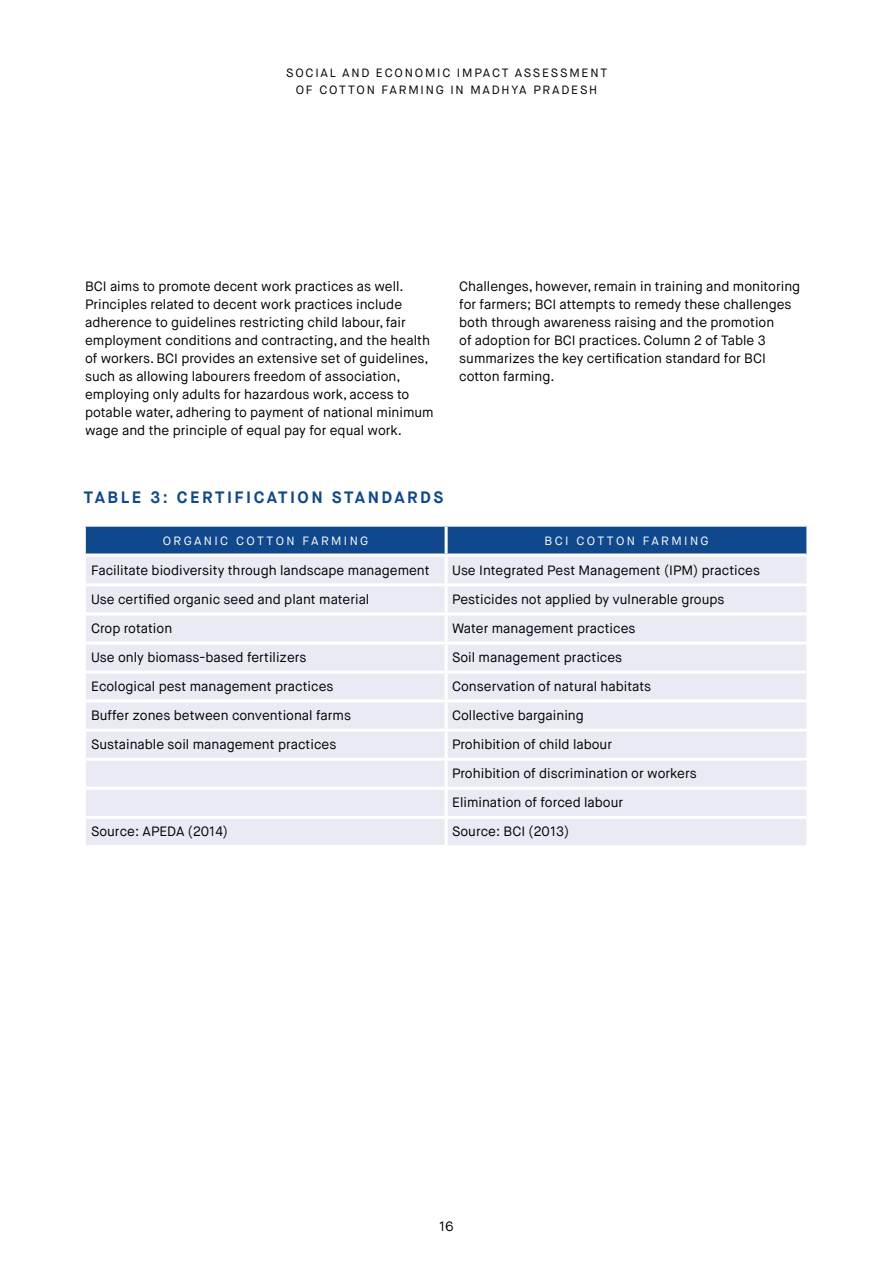
<style>
.page{position:relative;width:893px;height:1263px;background:#fff}
.page>*{position:absolute;margin:0;border:0;box-sizing:border-box;transform-origin:0 0}
.t1{font:700 16.5px "Maison Neue";letter-spacing:.15em;color:#0f488c}
.t2{font:13.5px/18px "Maison Neue";color:#000}
.t3{font:12px/16.5px "Maison Neue";letter-spacing:.15em;color:#000;text-align:center}
.t4{font:12px "Maison Neue";letter-spacing:.2em;color:#fff}
</style>
<div class="page">
<div style="left:86px;top:527px;width:720px;height:26px;background:#0f488c"></div>
<div style="left:86px;top:556px;width:720px;height:289px;background:#e9eaf4"></div>
<hr style="left:445px;top:527px;width:3px;height:26px;background:#fff">
<hr style="left:445px;top:556px;width:3px;height:27px;background:#fff">
<hr style="left:445px;top:586px;width:3px;height:26px;background:#fff">
<hr style="left:445px;top:615px;width:3px;height:26px;background:#fff">
<hr style="left:445px;top:644px;width:3px;height:27px;background:#fff">
<hr style="left:445px;top:674px;width:3px;height:25px;background:#fff">
<hr style="left:445px;top:702px;width:3px;height:27px;background:#fff">
<hr style="left:445px;top:732px;width:3px;height:26px;background:#fff">
<hr style="left:445px;top:761px;width:3px;height:26px;background:#fff">
<hr style="left:445px;top:790px;width:3px;height:26px;background:#fff">
<hr style="left:445px;top:819px;width:3px;height:26px;background:#fff">
<hr style="left:86px;top:583px;width:360px;height:3px;background:#fff">
<hr style="left:446px;top:583px;width:360px;height:3px;background:#fff">
<hr style="left:86px;top:612px;width:360px;height:3px;background:#fff">
<hr style="left:446px;top:612px;width:360px;height:3px;background:#fff">
<hr style="left:86px;top:641px;width:360px;height:3px;background:#fff">
<hr style="left:446px;top:641px;width:360px;height:3px;background:#fff">
<hr style="left:86px;top:671px;width:360px;height:3px;background:#fff">
<hr style="left:446px;top:671px;width:360px;height:3px;background:#fff">
<hr style="left:86px;top:699px;width:360px;height:3px;background:#fff">
<hr style="left:446px;top:699px;width:360px;height:3px;background:#fff">
<hr style="left:86px;top:729px;width:360px;height:3px;background:#fff">
<hr style="left:446px;top:729px;width:360px;height:3px;background:#fff">
<hr style="left:86px;top:758px;width:360px;height:3px;background:#fff">
<hr style="left:446px;top:758px;width:360px;height:3px;background:#fff">
<hr style="left:86px;top:787px;width:360px;height:3px;background:#fff">
<hr style="left:446px;top:787px;width:360px;height:3px;background:#fff">
<hr style="left:86px;top:816px;width:360px;height:3px;background:#fff">
<hr style="left:446px;top:816px;width:360px;height:3px;background:#fff">
<p class="t3" style="left:286px;top:65px;width:322px">SOCIAL AND ECONOMIC IMPACT ASSESSMENT<br>OF COTTON FARMING IN MADHYA PRADESH</p>
<p class="t2" style="left:85px;top:278px;width:350px">BCI aims to promote decent work practices as well.<br>Principles related to decent work practices include adherence to guidelines restricting child labour, fair employment conditions and contracting, and the health of workers. BCI provides an extensive set of guidelines, such as allowing labourers freedom of association, employing only adults for hazardous work, access to potable water, adhering to payment of national minimum wage and the principle of equal pay for equal work.</p>
<p class="t2" style="left:459px;top:278px;width:342px">Challenges, however, remain in training and monitoring for farmers; BCI attempts to remedy these challenges both through awareness raising and the promotion<br>of adoption for BCI practices. Column 2 of Table 3 summarizes the key certification standard for BCI cotton farming.</p>
<p class="t1" style="left:84px;top:487px;width:361px">TABLE 3: CERTIFICATION STANDARDS</p>
<p class="t4" style="left:163px;top:533px;width:207px">ORGANIC COTTON FARMING</p>
<p class="t4" style="left:545px;top:533px;width:166px">BCI COTTON FARMING</p>
<p class="t2" style="left:91px;top:561px;width:340px">Facilitate biodiversity through landscape management</p>
<p class="t2" style="left:452px;top:561px;width:309px">Use Integrated Pest Management (IPM) practices</p>
<p class="t2" style="left:91px;top:590px;width:280px">Use certified organic seed and plant material</p>
<p class="t2" style="left:452px;top:590px;width:274px">Pesticides not applied by vulnerable groups</p>
<p class="t2" style="left:91px;top:619px;width:83px">Crop rotation</p>
<p class="t2" style="left:452px;top:619px;width:185px">Water management practices</p>
<p class="t2" style="left:91px;top:648px;width:217px">Use only biomass-based fertilizers</p>
<p class="t2" style="left:452px;top:648px;width:172px">Soil management practices</p>
<p class="t2" style="left:91px;top:677px;width:244px">Ecological pest management practices</p>
<p class="t2" style="left:452px;top:677px;width:201px">Conservation of natural habitats</p>
<p class="t2" style="left:91px;top:706px;width:261px">Buffer zones between conventional farms</p>
<p class="t2" style="left:452px;top:706px;width:133px">Collective bargaining</p>
<p class="t2" style="left:91px;top:735px;width:247px">Sustainable soil management practices</p>
<p class="t2" style="left:452px;top:730px;width:246px;line-height:29.1px">Prohibition of child labour<br>Prohibition of discrimination or workers<br>Elimination of forced labour</p>
<p class="t2" style="left:91px;top:823px;width:139px">Source: APEDA (2014)</p>
<p class="t2" style="left:452px;top:823px;width:119px">Source: BCI (2013)</p>
<p class="t2" style="left:439px;top:1217px;width:16px">16</p>
</div>
